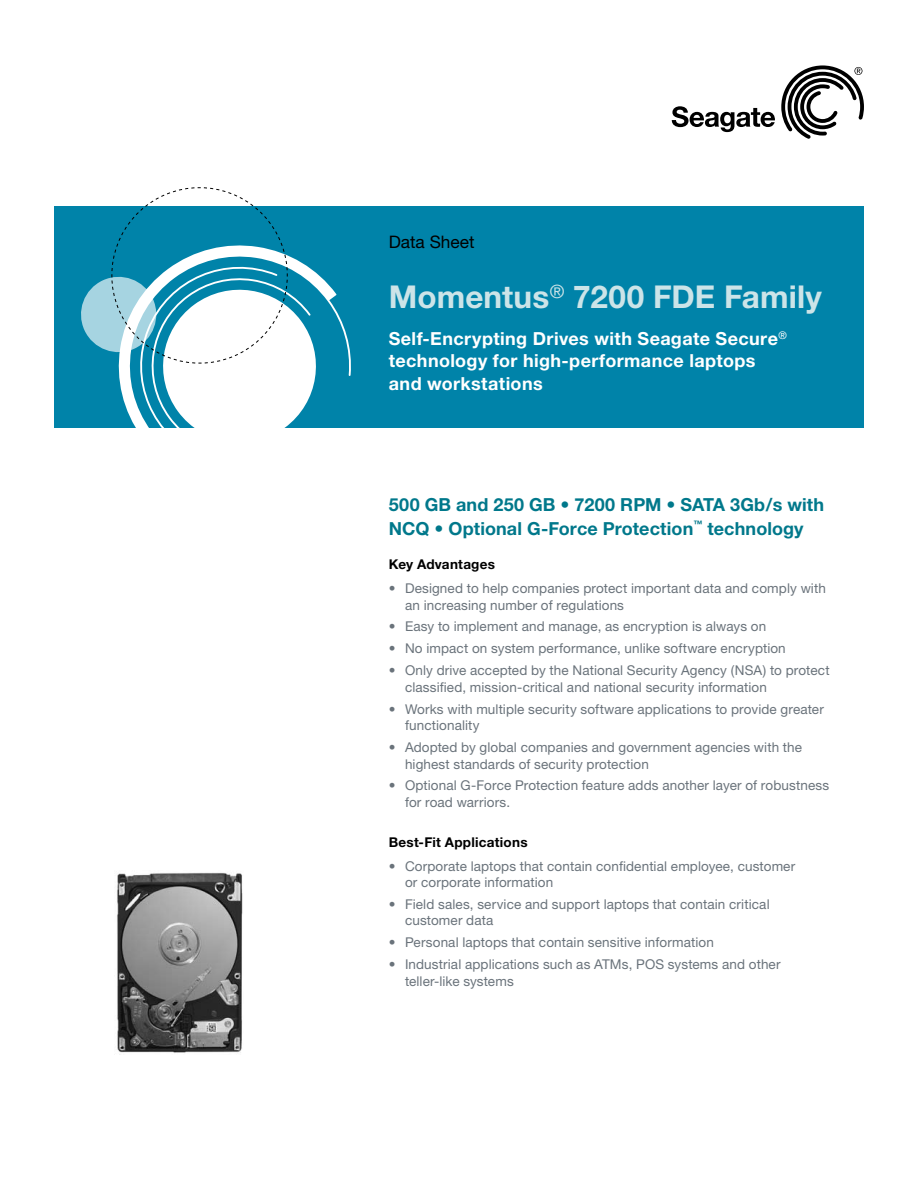
<style>
.page{position:relative;width:918px;height:1188px;background:#fff}
.page>*{position:absolute;margin:0;border:0;box-sizing:border-box;transform-origin:0 0}
.t1{font:700 31.5px "Helvetica Neue";letter-spacing:.005em;color:#cce4e8}
.t2{font:700 18px/22.5px "Helvetica Neue";letter-spacing:.02em;color:#fff}
.t3{font:700 18px/24px "Helvetica Neue";letter-spacing:.005em;color:#00788b}
.t4{font:17.25px "Helvetica Neue";color:#000}
.t5{font:13.5px/16.5px "Helvetica Neue";letter-spacing:.01em;color:#6a737b}
.t6{font:700 13.5px "Helvetica Neue";letter-spacing:.02em;color:#000}
</style>
<div class="page">
<img style="left:117px;top:872px;width:126px;height:181px">
<div style="left:54px;top:207px;width:810px;height:221px;background:#0083a9"></div>
<svg style="left:326px;top:282px;width:25px;height:94px"></svg>
<svg style="left:76px;top:187px;width:250px;height:241px"></svg>
<svg style="left:672px;top:106px;width:103px;height:26px"></svg>
<svg style="left:781px;top:65px;width:83px;height:74px"></svg>
<p class="t4" style="left:389px;top:232px;width:87px">Data Sheet</p>
<h1 class="t1" style="left:389px;top:278px;width:434px">Momentus<sup>®</sup> 7200 FDE Family</h1>
<h2 class="t2" style="left:389px;top:327px;width:400px">Self-Encrypting Drives with Seagate Secure<sup>® </sup>technology for high-performance laptops and workstations</h2>
<h2 class="t3" style="left:389px;top:492px;width:437px">500 GB and 250 GB • 7200 RPM • SATA 3Gb/s with<br>NCQ • Optional G-Force Protection<sup>™</sup> technology</h2>
<p class="t6" style="left:389px;top:556px;width:108px">Key Advantages</p>
<p class="t5" style="left:405px;top:580px;width:422px;text-indent:-16px">• Designed to help companies protect important data and comply with an increasing number of regulations</p>
<p class="t5" style="left:389px;top:618px;width:379px">• Easy to implement and manage, as encryption is always on</p>
<p class="t5" style="left:389px;top:640px;width:399px">• No impact on system performance, unlike software encryption</p>
<p class="t5" style="left:405px;top:662px;width:426px;text-indent:-16px">• Only drive accepted by the National Security Agency (NSA) to protect classified, mission-critical and national security information</p>
<p class="t5" style="left:405px;top:700px;width:420px;text-indent:-16px">• Works with multiple security software applications to provide greater functionality</p>
<p class="t5" style="left:405px;top:739px;width:399px;text-indent:-16px">• Adopted by global companies and government agencies with the highest standards of security protection</p>
<p class="t5" style="left:405px;top:777px;width:426px;text-indent:-16px">• Optional G-Force Protection feature adds another layer of robustness for road warriors.</p>
<p class="t6" style="left:389px;top:833px;width:140px">Best-Fit Applications</p>
<p class="t5" style="left:405px;top:857px;width:392px;text-indent:-16px">• Corporate laptops that contain confidential employee, customer or corporate information</p>
<p class="t5" style="left:405px;top:896px;width:366px;text-indent:-16px">• Field sales, service and support laptops that contain critical customer data</p>
<p class="t5" style="left:389px;top:934px;width:327px">• Personal laptops that contain sensitive information</p>
<p class="t5" style="left:405px;top:956px;width:377px;text-indent:-16px">• Industrial applications such as ATMs, POS systems and other teller-like systems</p>
</div>
